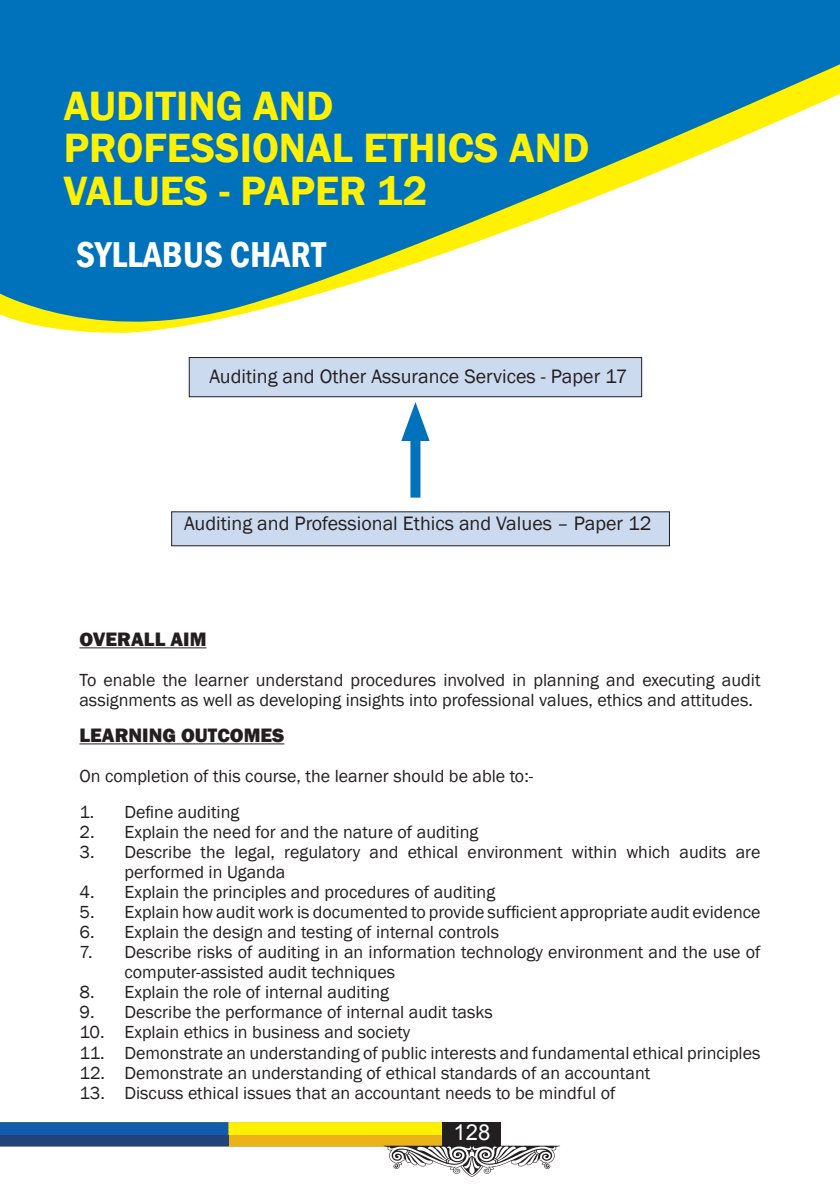
<style>
.page{position:relative;width:840px;height:1191px;background:#fff}
.page>*{position:absolute;margin:0;border:0;box-sizing:border-box;transform-origin:0 0}
.t1{font:600 42.2px/42.2px "Franklin Gothic";color:#fff101}
.t2{font:600 condensed 37px "Franklin Gothic";color:#fff}
.t3{font:22px "Arial";color:#fff}
.t4{font:20px "Franklin Gothic";color:#231f20}
.t5{font:800 20px "Franklin Gothic";color:#231f20}
.t6{font:18px/20px "Franklin Gothic";color:#231f20}
</style>
<div class="page">
<svg style="left:0;top:1122px;width:560px;height:54px"></svg>
<hr style="left:79px;top:647px;width:127px;height:1px;background:#231f20">
<hr style="left:79px;top:743px;width:205px;height:1px;background:#231f20">
<div style="left:0;top:0;width:839px;height:64px;background:#0072bc"></div>
<svg style="left:0;top:64px;width:839px;height:269px;fill:#0072bc"></svg>
<div style="left:189px;top:357px;width:452px;height:40px;background:#ccdaef"></div>
<div style="left:189px;top:357px;width:452px;height:40px;border:1px solid #231f20"></div>
<div style="left:171px;top:512px;width:498px;height:34px;background:#ccdaef"></div>
<div style="left:410px;top:425px;width:10px;height:72px;background:#0072bc"></div>
<svg style="left:401px;top:402px;width:28px;height:39px"></svg>
<h1 class="t1" style="left:64px;top:86px;width:527px">AUDITING AND<br>PROFESSIONAL ETHICS AND<br>VALUES - PAPER 12</h1>
<h2 class="t2" style="left:76px;top:230px;width:251px">SYLLABUS CHART</h2>
<p class="t4" style="left:209px;top:364px;width:419px">Auditing and Other Assurance Services - Paper 17</p>
<p class="t4" style="left:184px;top:511px;width:468px">Auditing and Professional Ethics and Values – Paper 12</p>
<p class="t5" style="left:79px;top:626px;width:128px">OVERALL AIM</p>
<p class="t6" style="left:79px;top:671px;width:682px">To enable the learner understand procedures involved in planning and executing audit assignments as well as developing insights into professional values, ethics and attitudes.</p>
<p class="t5" style="left:79px;top:722px;width:206px">LEARNING OUTCOMES</p>
<p class="t6" style="left:79px;top:767px;width:455px">On completion of this course, the learner should be able to:-</p>
<p class="t6" style="left:79px;top:803px;width:161px">1. Define auditing</p>
<p class="t6" style="left:79px;top:823px;width:400px">2. Explain the need for and the nature of auditing</p>
<p class="t6" style="left:124px;top:843px;width:637px;text-indent:-45px">3. Describe the legal, regulatory and ethical environment within which audits are performed in Uganda</p>
<p class="t6" style="left:79px;top:883px;width:417px">4. Explain the principles and procedures of auditing</p>
<p class="t6" style="left:79px;top:903px;width:682px">5. Explain how audit work is documented to provide sufficient appropriate audit evidence</p>
<p class="t6" style="left:79px;top:923px;width:421px">6. Explain the design and testing of internal controls</p>
<p class="t6" style="left:124px;top:943px;width:637px;text-indent:-45px">7. Describe risks of auditing in an information technology environment and the use of computer-assisted audit techniques</p>
<p class="t6" style="left:79px;top:983px;width:311px">8. Explain the role of internal auditing</p>
<p class="t6" style="left:79px;top:1003px;width:414px">9. Describe the performance of internal audit tasks</p>
<p class="t6" style="left:79px;top:1023px;width:332px">10. Explain ethics in business and society</p>
<p class="t6" style="left:79px;top:1042px;width:682px">11. Demonstrate an understanding of public interests and fundamental ethical principles</p>
<p class="t6" style="left:79px;top:1062px;width:572px">12. Demonstrate an understanding of ethical standards of an accountant</p>
<p class="t6" style="left:79px;top:1082px;width:537px">13. Discuss ethical issues that an accountant needs to be mindful of</p>
<p class="t3" style="left:453px;top:1118px;width:38px">128</p>
</div>
